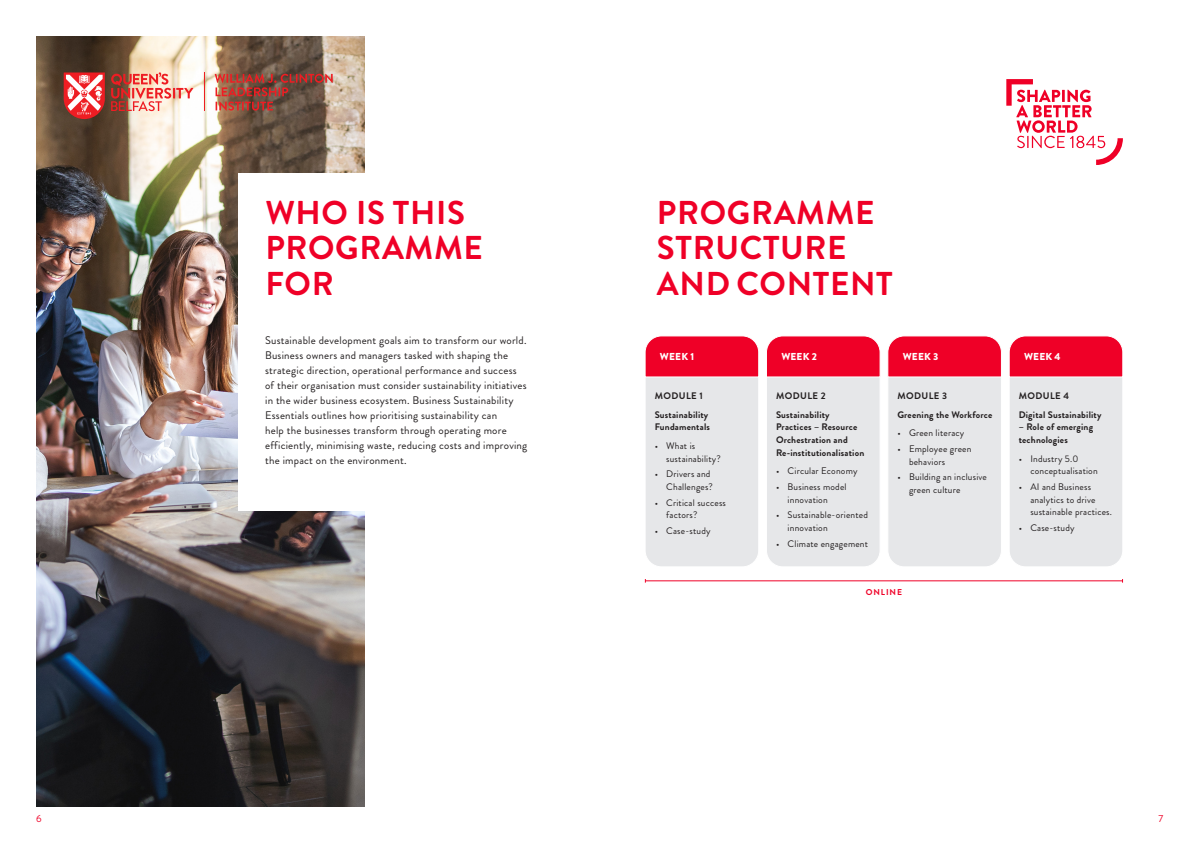
<style>
.page{position:relative;width:1191px;height:842px;background:#fff}
.page>*{position:absolute;margin:0;border:0;box-sizing:border-box;transform-origin:0 0}
.t1{font:700 33px/35.2px "Brandon Grotesque";letter-spacing:.02em;color:#ef0027}
.t2{font:11px/15px "Brandon Grotesque";letter-spacing:.02em;color:#231f20}
.t3{font:900 10.1px "Brandon Grotesque";letter-spacing:.02em;color:#fff}
.t4{font:10.1px "Brandon Grotesque";color:#ef0027}
.t5{font:9.5px/12.7px "Brandon Grotesque";letter-spacing:.02em;color:#231f20}
.t6{font:700 9.5px/12.7px "Brandon Grotesque";letter-spacing:.02em;color:#231f20}
.t7{font:700 8.5px "Brandon Grotesque";letter-spacing:.1em;color:#ef0027}
</style>
<div class="page">
<svg style="left:1006px;top:79px;width:117px;height:86px"></svg>
<hr style="left:645px;top:580px;width:477px;height:1px;background:#ef0027">
<svg style="left:645px;top:336px;width:114px;height:230px;background:#e8c2ca"></svg>
<svg style="left:887px;top:336px;width:114px;height:230px;background:#e8c2ca"></svg>
<svg style="left:766px;top:336px;width:114px;height:230px;background:#e8c2ca"></svg>
<svg style="left:1009px;top:336px;width:114px;height:230px;background:#e8c2ca"></svg>
<img style="left:36px;top:36px;width:328px;height:770px">
<hr style="left:204px;top:72px;width:1px;height:39px;background:#ee1d23">
<svg style="left:111px;top:72px;width:82px;height:39px;background:#e19b8e"></svg>
<svg style="left:64px;top:72px;width:41px;height:47px"></svg>
<svg style="left:215px;top:74px;width:118px;height:22px;background:#954f43"></svg>
<svg style="left:216px;top:102px;width:57px;height:9px"></svg>
<div style="left:238px;top:173px;width:321px;height:337px;background:#fff"></div>
<p class="t1" style="left:265px;top:196px;width:219px">WHO IS THIS<br>PROGRAMME<br>FOR</p>
<p class="t2" style="left:265px;top:332px;width:264px">Sustainable development goals aim to transform our world.<br>Business owners and managers tasked with shaping the strategic direction, operational performance and success of their organisation must consider sustainability initiatives in the wider business ecosystem. Business Sustainability Essentials outlines how prioritising sustainability can<br>help the businesses transform through operating more efficiently, minimising waste, reducing costs and improving the impact on the environment.</p>
<p class="t1" style="left:657px;top:196px;width:237px">PROGRAMME<br>STRUCTURE<br>AND CONTENT</p>
<p class="t3" style="left:660px;top:349px;width:36px">WEEK 1</p>
<p class="t3" style="left:781px;top:349px;width:37px">WEEK 2</p>
<p class="t3" style="left:902px;top:349px;width:37px">WEEK 3</p>
<p class="t6" style="left:654px;top:390px;width:50px">MODULE 1</p>
<p class="t6" style="left:654px;top:408px;width:57px">Sustainability<br>Fundamentals</p>
<p class="t5" style="left:666px;top:440px;width:56px;text-indent:-12px">• What is sustainability?</p>
<p class="t5" style="left:654px;top:468px;width:60px;text-align:right">• Drivers and<br>Challenges?</p>
<p class="t5" style="left:666px;top:496px;width:61px;text-indent:-12px">• Critical success factors?</p>
<p class="t5" style="left:654px;top:524px;width:57px">• Case-study</p>
<p class="t6" style="left:776px;top:390px;width:51px">MODULE 2</p>
<p class="t6" style="left:776px;top:408px;width:90px">Sustainability<br>Practices – Resource<br>Orchestration and<br>Re-institutionalisation</p>
<p class="t5" style="left:776px;top:465px;width:83px">• Circular Economy</p>
<p class="t5" style="left:787px;top:481px;width:60px;text-indent:-12px">• Business model innovation</p>
<p class="t5" style="left:787px;top:509px;width:82px;text-indent:-12px">• Sustainable-oriented innovation</p>
<p class="t5" style="left:776px;top:537px;width:94px">• Climate engagement</p>
<p class="t6" style="left:897px;top:390px;width:51px">MODULE 3</p>
<p class="t6" style="left:897px;top:408px;width:96px">Greening the Workforce</p>
<p class="t5" style="left:897px;top:427px;width:68px">• Green literacy</p>
<p class="t5" style="left:909px;top:443px;width:64px;text-indent:-12px">• Employee green behaviors</p>
<p class="t5" style="left:909px;top:471px;width:79px;text-indent:-12px">• Building an inclusive green culture</p>
<p class="t7" style="left:866px;top:586px;width:38px">ONLINE</p>
<p class="t3" style="left:1024px;top:349px;width:38px">WEEK 4</p>
<p class="t6" style="left:1018px;top:390px;width:52px">MODULE 4</p>
<p class="t6" style="left:1018px;top:408px;width:84px">Digital Sustainability</p>
<p class="t6" style="left:1018px;top:421px;width:76px">– Role of emerging technologies</p>
<p class="t5" style="left:1030px;top:452px;width:69px;text-indent:-12px">• Industry 5.0 conceptualisation</p>
<p class="t5" style="left:1030px;top:481px;width:83px;text-indent:-12px">• AI and Business analytics to drive sustainable practices.</p>
<p class="t5" style="left:1018px;top:521px;width:57px">• Case-study</p>
<p class="t4" style="left:36px;top:812px;width:7px">6</p>
<p class="t4" style="left:1158px;top:812px;width:6px">7</p>
</div>
